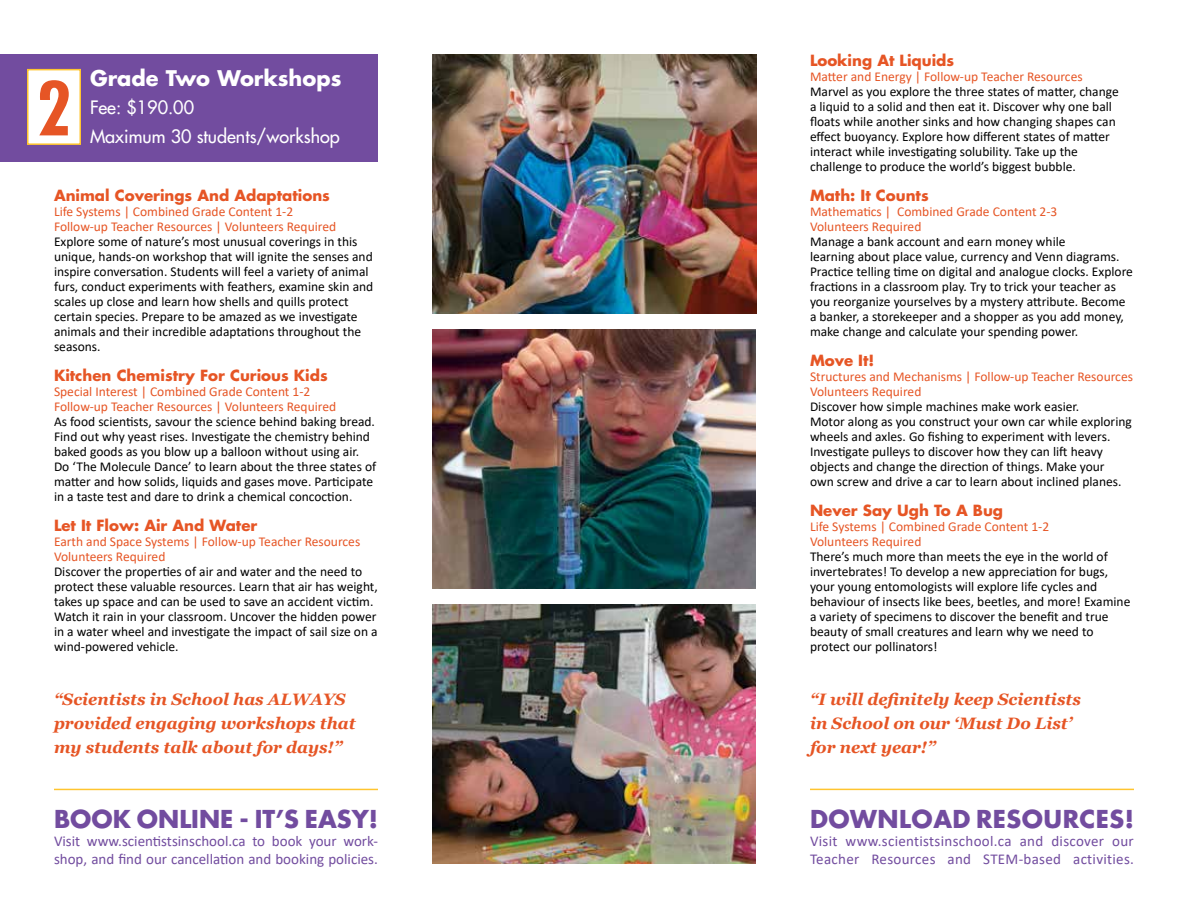
<style>
.page{position:relative;width:1188px;height:918px;background:#fff}
.page>*{position:absolute;margin:0;border:0;box-sizing:border-box;transform-origin:0 0}
.t1{font:700 condensed 72px "Futura";color:#e65525}
.t2{font:700 24px "Futura";color:#724c9f}
.t3{font:700 24px "Futura";letter-spacing:.02em;color:#724c9f}
.t4{font:700 21px "Futura";color:#fff}
.t5{font:18px "Futura";color:#fff}
.t6{font:italic 700 16.5px/24px "Georgia";color:#e65525}
.t7{font:15px/18px "Calibri";letter-spacing:.005em;color:#724c9f}
.t8{font:700 15px "Futura";color:#e65525}
.t9{font:13.5px/15px "Calibri";color:#000}
.t10{font:13.5px/15px "Calibri";color:#e65525}
</style>
<div class="page">
<div style="left:0;top:54px;width:378px;height:108px;background:#724c9f"></div>
<div style="left:28px;top:70px;width:52px;height:74px;background:#fff"></div>
<div style="left:27px;top:69px;width:54px;height:76px;border:2px solid #ffc52f"></div>
<img style="left:432px;top:605px;width:324px;height:259px">
<img style="left:432px;top:54px;width:324px;height:259px">
<img style="left:432px;top:329px;width:324px;height:259px">
<hr style="left:54px;top:789px;width:324px;height:1px;background:#ffc52f">
<hr style="left:810px;top:789px;width:324px;height:1px;background:#ffc52f">
<h1 class="t1" style="left:36px;top:64px;width:37px">2</h1>
<h3 class="t4" style="left:90px;top:64px;width:253px">Grade Two Workshops</h3>
<h3 class="t5" style="left:90px;top:96px;width:106px">Fee: $190.00</h3>
<h3 class="t5" style="left:90px;top:125px;width:251px">Maximum 30 students/workshop</h3>
<p class="t8" style="left:54px;top:185px;width:277px">Animal Coverings And Adaptations</p>
<p class="t10" style="left:54px;top:204px;width:284px">Life Systems | Combined Grade Content 1-2<br>Follow-up Teacher Resources | Volunteers Required</p>
<p class="t9" style="left:54px;top:234px;width:321px">Explore some of nature’s most unusual coverings in this unique, hands-on workshop that will ignite the senses and inspire conversation. Students will feel a variety of animal furs, conduct experiments with feathers, examine skin and scales up close and learn how shells and quills protect certain species. Prepare to be amazed as we investigate animals and their incredible adaptations throughout the seasons.</p>
<p class="t8" style="left:54px;top:365px;width:275px">Kitchen Chemistry For Curious Kids</p>
<p class="t10" style="left:54px;top:384px;width:284px">Special Interest | Combined Grade Content 1-2<br>Follow-up Teacher Resources | Volunteers Required</p>
<p class="t9" style="left:54px;top:414px;width:324px">As food scientists, savour the science behind baking bread.<br>Find out why yeast rises. Investigate the chemistry behind baked goods as you blow up a balloon without using air.<br>Do ‘The Molecule Dance’ to learn about the three states of matter and how solids, liquids and gases move. Participate in a taste test and dare to drink a chemical concoction.</p>
<p class="t8" style="left:54px;top:515px;width:205px">Let It Flow: Air And Water</p>
<p class="t10" style="left:54px;top:534px;width:308px">Earth and Space Systems | Follow-up Teacher Resources<br>Volunteers Required</p>
<p class="t9" style="left:54px;top:564px;width:325px">Discover the properties of air and water and the need to protect these valuable resources. Learn that air has weight, takes up space and can be used to save an accident victim.<br>Watch it rain in your classroom. Uncover the hidden power in a water wheel and investigate the impact of sail size on a wind-powered vehicle.</p>
<p class="t6" style="left:54px;top:687px;width:303px">“Scientists in School has ALWAYS provided engaging workshops that my students talk about for days!”</p>
<h2 class="t2" style="left:54px;top:803px;width:326px">BOOK ONLINE - IT’S EASY!</h2>
<p class="t7" style="left:54px;top:831px;width:325px">Visit www.scientistsinschool.ca to book your work&shy;shop, and find our cancellation and booking policies.</p>
<p class="t8" style="left:810px;top:50px;width:146px">Looking At Liquids</p>
<p class="t10" style="left:810px;top:69px;width:274px">Matter and Energy | Follow-up Teacher Resources</p>
<p class="t9" style="left:810px;top:84px;width:310px">Marvel as you explore the three states of matter, change a liquid to a solid and then eat it. Discover why one ball floats while another sinks and how changing shapes can effect buoyancy. Explore how different states of matter interact while investigating solubility. Take up the challenge to produce the world’s biggest bubble.</p>
<p class="t8" style="left:810px;top:185px;width:120px">Math: It Counts</p>
<p class="t10" style="left:810px;top:204px;width:249px">Mathematics | Combined Grade Content 2-3<br>Volunteers Required</p>
<p class="t9" style="left:810px;top:234px;width:324px">Manage a bank account and earn money while<br>learning about place value, currency and Venn diagrams.<br>Practice telling time on digital and analogue clocks. Explore fractions in a classroom play. Try to trick your teacher as you reorganize yourselves by a mystery attribute. Become a banker, a storekeeper and a shopper as you add money, make change and calculate your spending power.</p>
<p class="t8" style="left:810px;top:350px;width:66px">Move It!</p>
<p class="t10" style="left:810px;top:369px;width:325px">Structures and Mechanisms | Follow-up Teacher Resources<br>Volunteers Required</p>
<p class="t9" style="left:810px;top:399px;width:323px">Discover how simple machines make work easier.<br>Motor along as you construct your own car while exploring wheels and axles. Go fishing to experiment with levers.<br>Investigate pulleys to discover how they can lift heavy objects and change the direction of things. Make your<br>own screw and drive a car to learn about inclined planes.</p>
<p class="t8" style="left:810px;top:500px;width:195px">Never Say Ugh To A Bug</p>
<p class="t10" style="left:810px;top:519px;width:241px">Life Systems | Combined Grade Content 1-2<br>Volunteers Required</p>
<p class="t9" style="left:810px;top:549px;width:322px">There’s much more than meets the eye in the world of invertebrates! To develop a new appreciation for bugs, your young entomologists will explore life cycles and behaviour of insects like bees, beetles, and more! Examine a variety of specimens to discover the benefit and true beauty of small creatures and learn why we need to protect our pollinators!</p>
<p class="t6" style="left:810px;top:687px;width:272px">“I will definitely keep Scientists in School on our ‘Must Do List’ for next year!”</p>
<h2 class="t3" style="left:810px;top:803px;width:326px">DOWNLOAD RESOURCES!</h2>
<p class="t7" style="left:810px;top:832px;width:325px">Visit www.scientistsinschool.ca and discover our<br>Teacher Resources and STEM-based activities.</p>
</div>
